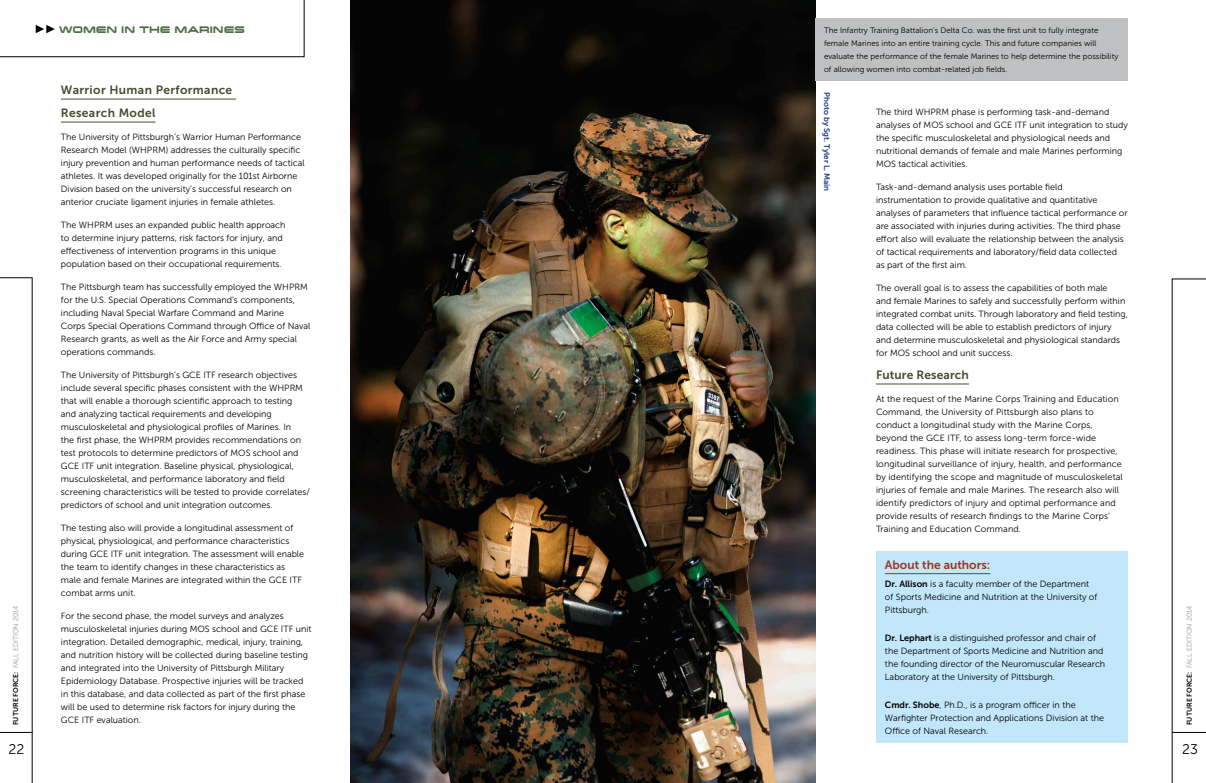
<style>
.page{position:relative;width:1206px;height:783px;background:#fff}
.page>*{position:absolute;margin:0;border:0;box-sizing:border-box;transform-origin:0 0}
.t1{font:14px "Museo Sans 300";color:#000}
.t2{font:12px/23px "Museo Sans 700";letter-spacing:.03em;color:#434c2d}
.t3{font:700 12px "Changeling Neo";letter-spacing:.05em;color:#4e6f44}
.t4{font:12px "Museo Sans 700";color:#9a3324}
.t5{font:12px "Museo Sans 700";letter-spacing:.01em;color:#434c2d}
.t6{font:9px/13px "Museo Sans 300";color:#000}
.t7{font:8px/13px "Museo Sans 300";color:#000}
.t8{font:8px "Museo Sans 700";color:#1d3983}
.t9{font:7px "Museo Sans 300";color:#969798}
.s1{font-family:"Museo Sans 700"}
.s2{font-family:"Museo Sans 700";color:#000}
</style>
<div class="page">
<svg style="left:1172px;top:279px;width:34px;height:504px"></svg>
<hr style="left:1172px;top:732px;width:34px;height:1px;background:#000">
<svg style="left:0;top:278px;width:32px;height:505px"></svg>
<div style="left:876px;top:551px;width:252px;height:192px;background:#c2e6fa"></div>
<hr style="left:885px;top:573px;width:105px;height:1px;background:#9a3324">
<hr style="left:876px;top:384px;width:93px;height:1px;background:#434c2d">
<img style="left:351px;top:0;width:464px;height:783px">
<hr style="left:61px;top:99px;width:175px;height:1px;background:#434c2d">
<hr style="left:61px;top:122px;width:95px;height:1px;background:#434c2d">
<svg style="left:0;top:0;width:304px;height:57px"></svg>
<div style="left:815px;top:18px;width:313px;height:63px;background:#bfc0c1"></div>
<h2 class="t3" style="left:59px;top:22px;width:187px">WOMEN IN THE MARINES</h2>
<p class="t7" style="left:824px;top:24px;width:296px">The Infantry Training Battalion’s Delta Co. was the first unit to fully integrate female Marines into an entire training cycle. This and future companies will evaluate the performance of the female Marines to help determine the possibility of allowing women into combat-related job fields.</p>
<p class="t8" style="left:831px;top:92px;width:101px;rotate:90deg">Photo by Sgt. Tyler L. Main</p>
<h2 class="t2" style="left:61px;top:78px;width:173px">Warrior Human Performance<br>Research Model</h2>
<p class="t6" style="left:61px;top:131px;width:245px">The University of Pittsburgh’s Warrior Human Performance Research Model (WHPRM) addresses the culturally specific injury prevention and human performance needs of tactical athletes. It was developed originally for the 101st Airborne Division based on the university’s successful research on anterior cruciate ligament injuries in female athletes.</p>
<p class="t6" style="left:61px;top:219px;width:226px">The WHPRM uses an expanded public health approach to determine injury patterns, risk factors for injury, and effectiveness of intervention programs in this unique population based on their occupational requirements.</p>
<p class="t6" style="left:61px;top:281px;width:251px">The Pittsburgh team has successfully employed the WHPRM for the U.S. Special Operations Command’s components, including Naval Special Warfare Command and Marine Corps Special Operations Command through Office of Naval Research grants, as well as the Air Force and Army special operations commands.</p>
<p class="t6" style="left:61px;top:368px;width:250px">The University of Pittsburgh’s GCE ITF research objectives include several specific phases consistent with the WHPRM that will enable a thorough scientific approach to testing and analyzing tactical requirements and developing musculoskeletal and physiological profiles of Marines. In<br>the first phase, the WHPRM provides recommendations on test protocols to determine predictors of MOS school and GCE ITF unit integration. Baseline physical, physiological, musculoskeletal, and performance laboratory and field screening characteristics will be tested to provide correlates/ predictors of school and unit integration outcomes.</p>
<p class="t6" style="left:61px;top:521px;width:245px">The testing also will provide a longitudinal assessment of physical, physiological, and performance characteristics during GCE ITF unit integration. The assessment will enable the team to identify changes in these characteristics as male and female Marines are integrated within the GCE ITF combat arms unit.</p>
<p class="t6" style="left:61px;top:609px;width:252px">For the second phase, the model surveys and analyzes musculoskeletal injuries during MOS school and GCE ITF unit integration. Detailed demographic, medical, injury, training, and nutrition history will be collected during baseline testing and integrated into the University of Pittsburgh Military Epidemiology Database. Prospective injuries will be tracked in this database, and data collected as part of the first phase will be used to determine risk factors for injury during the GCE ITF evaluation.</p>
<p class="t6" style="left:876px;top:105px;width:253px">The third WHPRM phase is performing task-and-demand analyses of MOS school and GCE ITF unit integration to study the specific musculoskeletal and physiological needs and nutritional demands of female and male Marines performing MOS tactical activities.</p>
<p class="t6" style="left:876px;top:180px;width:253px">Task-and-demand analysis uses portable field instrumentation to provide qualitative and quantitative analyses of parameters that influence tactical performance or are associated with injuries during activities. The third phase effort also will evaluate the relationship between the analysis of tactical requirements and laboratory/field data collected as part of the first aim.</p>
<p class="t6" style="left:876px;top:281px;width:253px">The overall goal is to assess the capabilities of both male<br>and female Marines to safely and successfully perform within integrated combat units. Through laboratory and field testing, data collected will be able to establish predictors of injury and determine musculoskeletal and physiological standards for MOS school and unit success.</p>
<h2 class="t5" style="left:876px;top:368px;width:94px">Future Research</h2>
<p class="t6" style="left:876px;top:392px;width:248px">At the request of the Marine Corps Training and Education Command, the University of Pittsburgh also plans to conduct a longitudinal study with the Marine Corps, beyond the GCE ITF, to assess long-term force-wide readiness. This phase will initiate research for prospective, longitudinal surveillance of injury, health, and performance by identifying the scope and magnitude of musculoskeletal injuries of female and male Marines. The research also will identify predictors of injury and optimal performance and provide results of research findings to the Marine Corps’ Training and Education Command.</p>
<h2 class="t4" style="left:885px;top:558px;width:107px">About the authors:</h2>
<p class="t6" style="left:885px;top:577px;width:214px"><span class="s1">Dr. Allison</span> is a faculty member of the Department of Sports Medicine and Nutrition at the University of<br>Pittsburgh.</p>
<p class="t6" style="left:885px;top:631px;width:222px"><span class="s1">Dr. Lephart</span> is a distinguished professor and chair of the Department of Sports Medicine and Nutrition and the founding director of the Neuromuscular Research Laboratory at the University of Pittsburgh.</p>
<p class="t6" style="left:885px;top:698px;width:221px"><span class="s1">Cmdr. Shobe</span>, Ph.D., is a program officer in the<br>Warfighter Protection and Applications Division at the<br>Office of Naval Research.</p>
<p class="t9" style="left:12px;top:725px;width:121px;rotate:-90deg"><span class="s2">FUTURE FORCE:</span> FALL EDITION 2014</p>
<p class="t9" style="left:1186px;top:725px;width:121px;rotate:-90deg"><span class="s2">FUTURE FORCE:</span> FALL EDITION 2014</p>
<h1 class="t1" style="left:9px;top:742px;width:17px">22</h1>
<h1 class="t1" style="left:1182px;top:742px;width:17px">23</h1>
</div>
